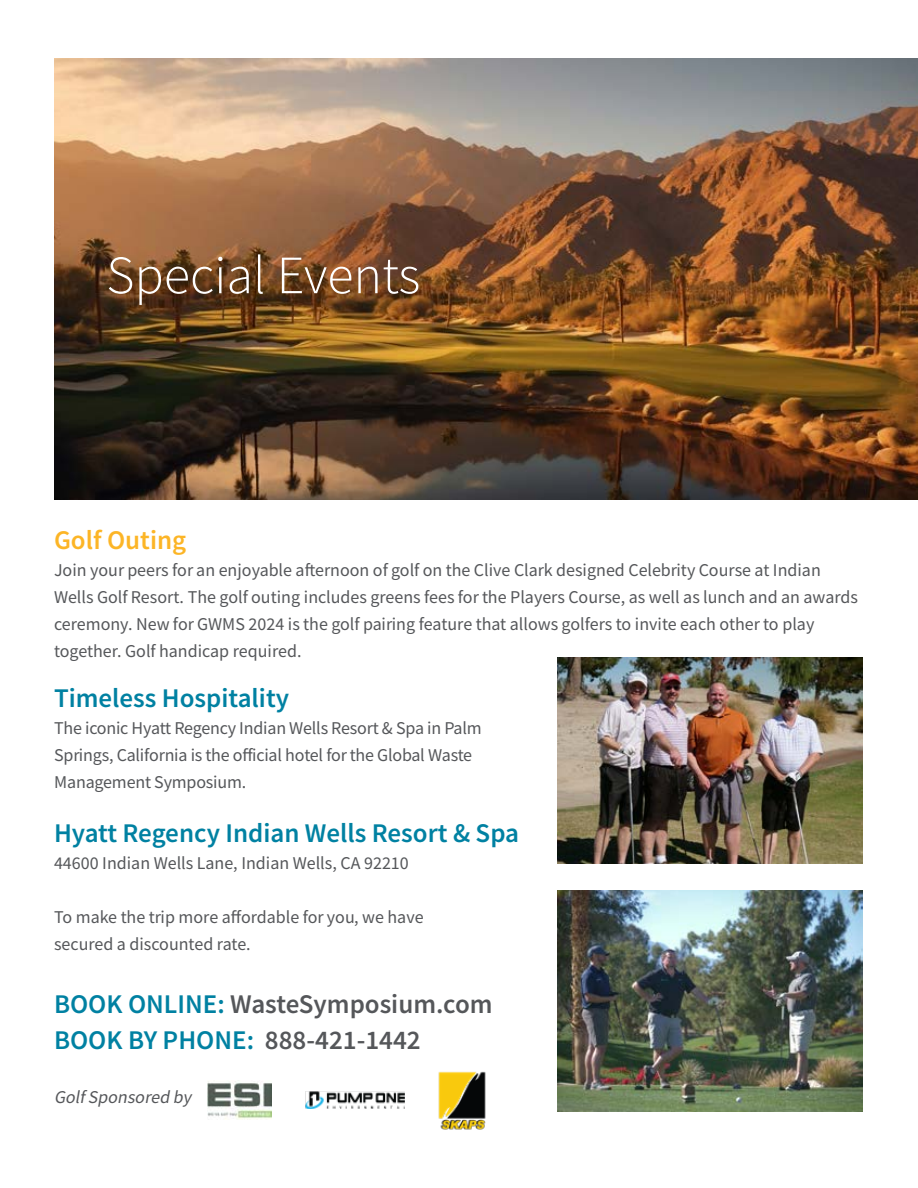
<style>
.page{position:relative;width:918px;height:1188px;background:#fff}
.page>*{position:absolute;margin:0;border:0;box-sizing:border-box;transform-origin:0 0}
.t1{font:300 54px "Source Sans Pro";color:#fff}
.t2{font:600 27px/36px "Source Sans Pro";color:#55575a}
.t3{font:600 27px "Source Sans Pro";color:#0081a2}
.t4{font:600 27px "Source Sans Pro";color:#fcb526}
.t5{font:18px/27px "Source Sans Variable";color:#55575a}
.t6{font:italic 18px "Source Sans Variable";color:#55575a}
.s1{color:#0081a2}
</style>
<div class="page">
<img style="left:54px;top:58px;width:864px;height:442px">
<img style="left:306px;top:1092px;width:99px;height:17px">
<img style="left:207px;top:1081px;width:64px;height:39px">
<img style="left:438px;top:1071px;width:48px;height:59px">
<img style="left:558px;top:657px;width:304px;height:207px">
<img style="left:558px;top:890px;width:304px;height:221px">
<h1 class="t1" style="left:106px;top:242px;width:316px">Special Events</h1>
<h2 class="t4" style="left:54px;top:523px;width:134px">Golf Outing</h2>
<p class="t5" style="left:54px;top:557px;width:806px">Join your peers for an enjoyable afternoon of golf on the Clive Clark designed Celebrity Course at Indian Wells Golf Resort. The golf outing includes greens fees for the Players Course, as well as lunch and an awards ceremony. New for GWMS 2024 is the golf pairing feature that allows golfers to invite each other to play together. Golf handicap required.</p>
<h2 class="t3" style="left:54px;top:681px;width:237px">Timeless Hospitality</h2>
<p class="t5" style="left:54px;top:715px;width:429px">The iconic Hyatt Regency Indian Wells Resort &amp; Spa in Palm<br>Springs, California is the official hotel for the Global Waste<br>Management Symposium.</p>
<h2 class="t3" style="left:54px;top:816px;width:467px">Hyatt Regency Indian Wells Resort &amp; Spa</h2>
<p class="t5" style="left:54px;top:850px;width:356px">44600 Indian Wells Lane, Indian Wells, CA 92210</p>
<p class="t5" style="left:54px;top:904px;width:371px">To make the trip more affordable for you, we have secured a discounted rate.</p>
<h2 class="t2" style="left:54px;top:986px;width:440px"><span class="s1">BOOK ONLINE:</span> WasteSymposium.com<br><span class="s1">BOOK BY PHONE:</span> 888-421-1442</h2>
<p class="t6" style="left:54px;top:1086px;width:143px">Golf Sponsored by</p>
</div>
